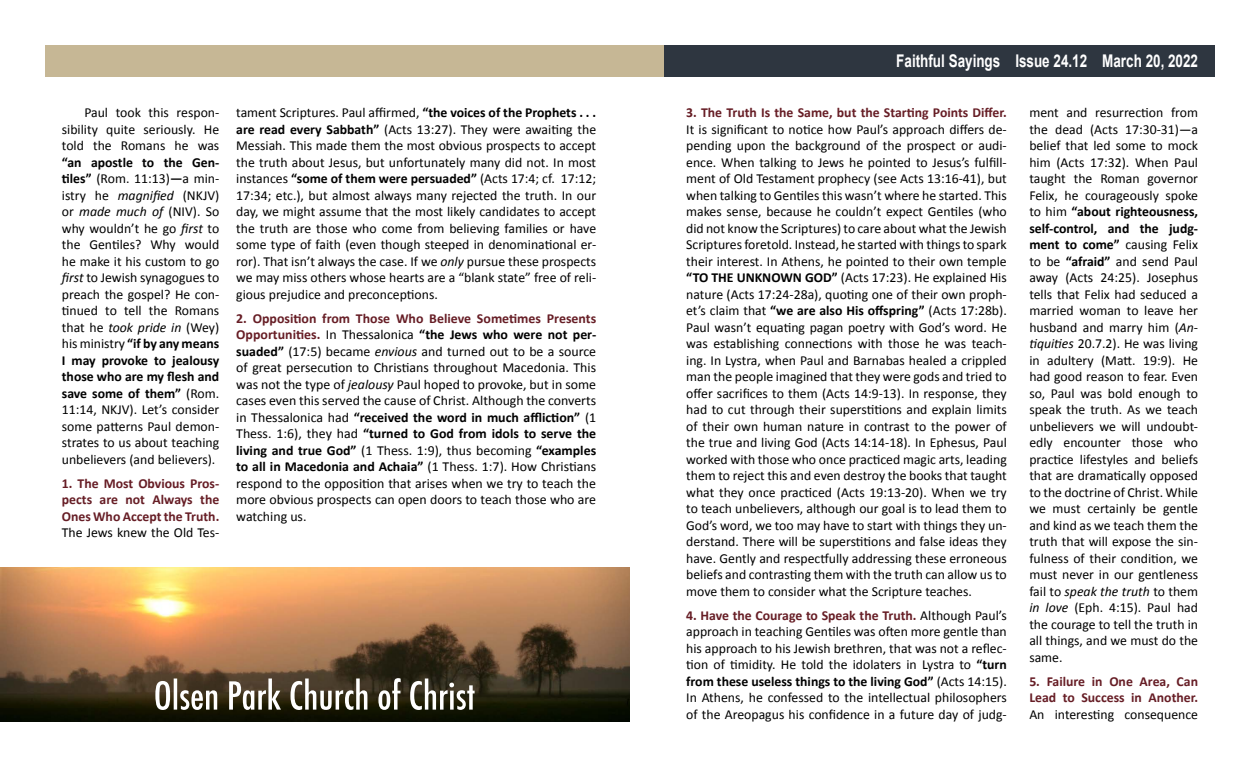
<style>
.page{position:relative;width:1260px;height:765px;background:#fff}
.page>*{position:absolute;margin:0;border:0;box-sizing:border-box;transform-origin:0 0}
.t1{font:700 17.5px "Arial";color:#fff;scale:.77 1}
.t2{font:13.75px/16.5px "Calibri";color:#000;text-align:justify}
.t3{font:700 13.75px/16.5px "Calibri";color:#661d25;text-align:justify}
.s1{font-weight:700}
.s2{font-style:italic}
.s3{font-weight:700;color:#661d25}
</style>
<div class="page">
<div style="left:630px;top:45px;width:585px;height:31px;background:#2e3640"></div>
<div style="left:45px;top:45px;width:619px;height:31px;background:#c6b795"></div>
<img style="left:0;top:567px;width:630px;height:155px">
<svg style="left:155px;top:678px;width:320px;height:32px"></svg>
<p class="t2" style="left:62px;top:104px;width:159px;text-indent:22px">Paul took this respon&shy;sibility quite seriously. He told the Romans he was</p>
<p class="t2" style="left:62px;top:153px;width:159px"><span class="s1">“an apostle to the Gen&shy;tiles”</span> (Rom. 11:13)<span class="s1">—</span>a min&shy;istry he <span class="s2">magnified</span> (NKJV) or <span class="s2">made much of</span> (NIV). So why wouldn’t he go <span class="s2">first</span> to the Gentiles? Why would he make it his custom to go <span class="s2">first</span> to Jewish synagogues to preach the gospel? He con&shy;tinued to tell the Romans that he <span class="s2">took pride in</span> (Wey) his ministry <span class="s1">“if by any means I may provoke to jealousy those who are my flesh and save some of them”</span> (Rom.<br>11:14, NKJV). Let’s consider some patterns Paul demon&shy;strates to us about teaching unbelievers (and believers).</p>
<p class="t3" style="left:62px;top:474px;width:159px">1. The Most Obvious Pros&shy;pects are not Always the Ones Who Accept the Truth.</p>
<p class="t2" style="left:62px;top:524px;width:159px">The Jews knew the Old Tes-</p>
<p class="t2" style="left:236px;top:104px;width:362px">tament Scriptures. Paul affirmed, <span class="s1">“the voices of the Prophets . . . are read every Sabbath”</span> (Acts 13:27). They were awaiting the Messiah. This made them the most obvious prospects to accept the truth about Jesus, but unfortunately many did not. In most instances <span class="s1">“some of them were persuaded”</span> (Acts 17:4; cf. 17:12; 17:34; etc.), but almost always many rejected the truth. In our day, we might assume that the most likely candidates to accept the truth are those who come from believing families or have some type of faith (even though steeped in denominational er&shy;ror). That isn’t always the case. If we <span class="s2">only</span> pursue these prospects we may miss others whose hearts are a “blank state” free of reli&shy;gious prejudice and preconceptions.</p>
<p class="t2" style="left:236px;top:309px;width:362px"><span class="s3">2. Opposition from Those Who Believe Sometimes Presents Opportunities.</span> In Thessalonica <span class="s1">“the Jews who were not per&shy;suaded”</span> (17:5) became <span class="s2">envious</span> and turned out to be a source of great persecution to Christians throughout Macedonia. This was not the type of <span class="s2">jealousy</span> Paul hoped to provoke, but in some cases even this served the cause of Christ. Although the converts in Thessalonica had <span class="s1">“received the word in much affliction”</span> (1<br>Thess. 1:6), they had <span class="s1">“turned to God from idols to serve the living and true God”</span> (1 Thess. 1:9), thus becoming <span class="s1">“examples to all in Macedonia and Achaia”</span> (1 Thess. 1:7). How Christians respond to the opposition that arises when we try to teach the more obvious prospects can open doors to teach those who are watching us.</p>
<p class="t1" style="left:896px;top:49px;width:393px">Faithful Sayings Issue 24.12 March 20, 2022</p>
<p class="t3" style="left:686px;top:104px;width:322px">3. The Truth Is the Same, but the Starting Points Differ.</p>
<p class="t2" style="left:686px;top:120px;width:322px">It is significant to notice how Paul’s approach differs de&shy;pending upon the background of the prospect or audi&shy;ence. When talking to Jews he pointed to Jesus’s fulfill&shy;ment of Old Testament prophecy (see Acts 13:16-41), but when talking to Gentiles this wasn’t where he started. This makes sense, because he couldn’t expect Gentiles (who did not know the Scriptures) to care about what the Jewish Scriptures foretold. Instead, he started with things to spark their interest. In Athens, he pointed to their own temple <span class="s1">“TO THE UNKNOWN GOD”</span> (Acts 17:23). He explained His nature (Acts 17:24-28a), quoting one of their own proph&shy;et’s claim that <span class="s1">“we are also His offspring”</span> (Acts 17:28b).<br>Paul wasn’t equating pagan poetry with God’s word. He was establishing connections with those he was teach&shy;ing. In Lystra, when Paul and Barnabas healed a crippled man the people imagined that they were gods and tried to offer sacrifices to them (Acts 14:9-13). In response, they had to cut through their superstitions and explain limits of their own human nature in contrast to the power of the true and living God (Acts 14:14-18). In Ephesus, Paul worked with those who once practiced magic arts, leading them to reject this and even destroy the books that taught what they once practiced (Acts 19:13-20). When we try to teach unbelievers, although our goal is to lead them to God’s word, we too may have to start with things they un&shy;derstand. There will be superstitions and false ideas they have. Gently and respectfully addressing these erroneous beliefs and contrasting them with the truth can allow us to move them to consider what the Scripture teaches.</p>
<p class="t2" style="left:686px;top:606px;width:322px"><span class="s3">4. Have the Courage to Speak the Truth.</span> Although Paul’s approach in teaching Gentiles was often more gentle than his approach to his Jewish brethren, that was not a reflec&shy;tion of timidity. He told the idolaters in Lystra to <span class="s1">“turn from these useless things to the living God”</span> (Acts 14:15).<br>In Athens, he confessed to the intellectual philosophers of the Areopagus his confidence in a future day of judg-</p>
<p class="t2" style="left:1029px;top:104px;width:170px">ment and resurrection from the dead (Acts 17:30-31)—a belief that led some to mock him (Acts 17:32). When Paul taught the Roman governor Felix, he courageously spoke to him <span class="s1">“about righteousness, self-control, and the judg&shy;ment to come”</span> causing Felix to be <span class="s1">“afraid”</span> and send Paul away (Acts 24:25). Josephus tells that Felix had seduced a married woman to leave her husband and marry him (<span class="s2">An&shy;tiquities</span> 20.7.2). He was living in adultery (Matt. 19:9). He had good reason to fear. Even so, Paul was bold enough to speak the truth. As we teach unbelievers we will undoubt&shy;edly encounter those who practice lifestyles and beliefs that are dramatically opposed to the doctrine of Christ. While we must certainly be gentle and kind as we teach them the truth that will expose the sin&shy;fulness of their condition, we must never in our gentleness fail to <span class="s2">speak the truth</span> to them <span class="s2">in love</span> (Eph. 4:15). Paul had the courage to tell the truth in all things, and we must do the same.</p>
<p class="t3" style="left:1029px;top:672px;width:170px">5. Failure in One Area, Can<br>Lead to Success in Another.</p>
<p class="t2" style="left:1029px;top:705px;width:170px">An interesting consequence</p>
</div>
